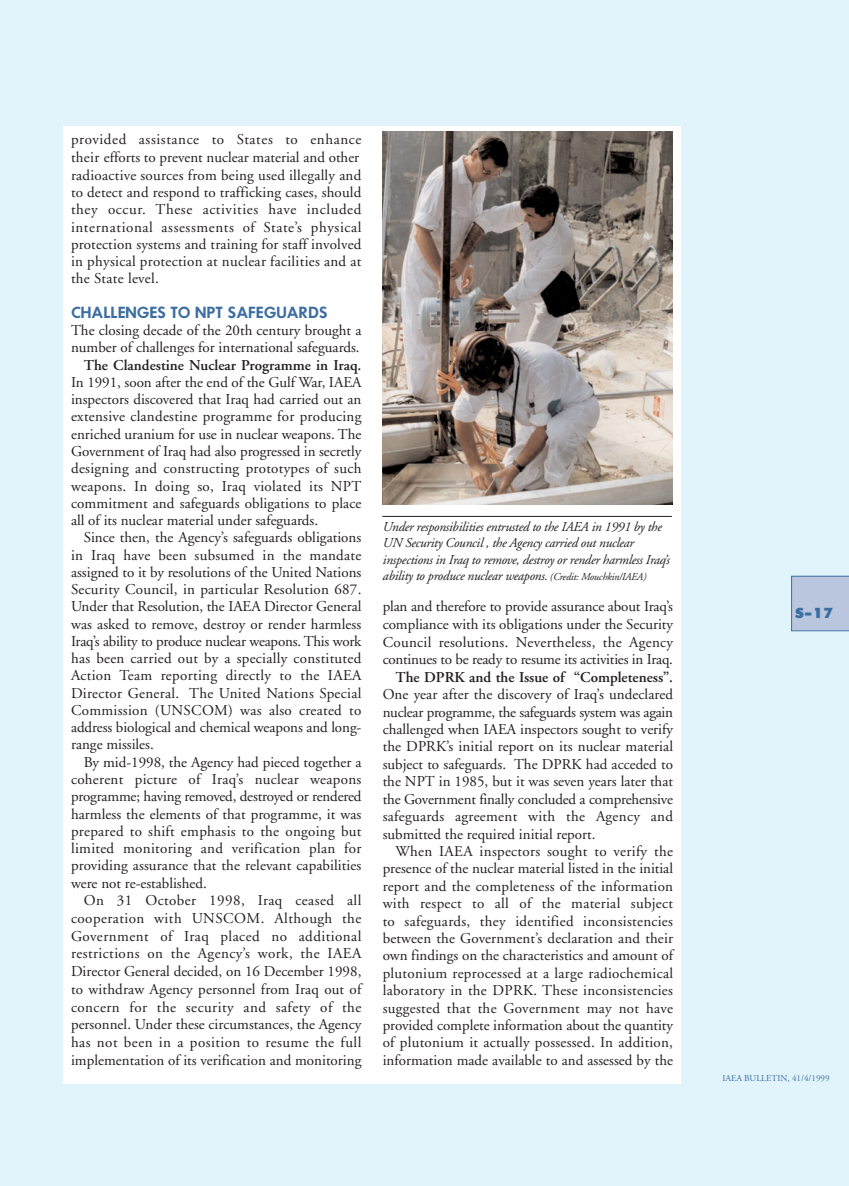
<style>
.page{position:relative;width:849px;height:1186px;background:#fff}
.page>*{position:absolute;margin:0;border:0;box-sizing:border-box;transform-origin:0 0}
.t1{font:15px/17.2px "Adobe Garamond";color:#231f20;text-align:justify}
.t2{font:15px/17.4px "Adobe Garamond";letter-spacing:.02em;color:#231f20}
.t3{font:600 15px "Adobe Garamond";color:#231f20}
.t4{font:600 15px "Futura ICG";color:#3c6ea1}
.t5{font:italic 13.5px/16.5px "Adobe Garamond";letter-spacing:-.02em;color:#231f20}
.t6{font:800 13.5px "Futura ICG";color:#3c6ea1}
.t7{font:9px "Adobe Garamond";color:#3c6ea1}
.s1{font-size:10.5px}
</style>
<div class="page">
<div style="left:0;top:0;width:848px;height:1185px;background:#e1f4fc"></div>
<div style="left:791px;top:575px;width:57px;height:56px;background:#b9c6dd"></div>
<div style="left:64px;top:126px;width:616px;height:957px;background:#fff"></div>
<hr style="left:382px;top:516px;width:289px;height:1px;background:#231f20">
<img style="left:382px;top:131px;width:290px;height:373px">
<p class="t2" style="left:71px;top:132px;width:292px">provided assistance to States to enhance their efforts to prevent nuclear material and other radioactive sources from being used illegally and to detect and respond to trafficking cases, should they occur. These activities have included international assessments of State’s physical protection systems and training for staff involved in physical protection at nuclear facilities and at the State level.</p>
<p class="t4" style="left:71px;top:305px;width:258px">CHALLENGES TO NPT SAFEGUARDS</p>
<p class="t1" style="left:71px;top:323px;width:292px">The closing decade of the 20th century brought a number of challenges for international safeguards.</p>
<p class="t3" style="left:84px;top:359px;width:279px">The Clandestine Nuclear Programme in Iraq.</p>
<p class="t1" style="left:71px;top:375px;width:292px">In 1991, soon after the end of the Gulf War, IAEA inspectors discovered that Iraq had carried out an extensive clandestine programme for producing enriched uranium for use in nuclear weapons. The Government of Iraq had also progressed in secretly designing and constructing prototypes of such weapons. In doing so, Iraq violated its NPT commitment and safeguards obligations to place all of its nuclear material under safeguards.</p>
<p class="t1" style="left:71px;top:530px;width:292px;text-indent:13px">Since then, the Agency’s safeguards obligations in Iraq have been subsumed in the mandate assigned to it by resolutions of the United Nations Security Council, in particular Resolution 687.<br>Under that Resolution, the IAEA Director General was asked to remove, destroy or render harmless Iraq’s ability to produce nuclear weapons. This work has been carried out by a specially constituted Action Team reporting directly to the IAEA Director General. The United Nations Special Commission (UNSCOM) was also created to address biological and chemical weapons and long&shy;range missiles.</p>
<p class="t1" style="left:71px;top:754px;width:292px;text-indent:13px">By mid-1998, the Agency had pieced together a coherent picture of Iraq’s nuclear weapons programme; having removed, destroyed or rendered harmless the elements of that programme, it was prepared to shift emphasis to the ongoing but limited monitoring and verification plan for providing assurance that the relevant capabilities were not re-established.</p>
<p class="t1" style="left:71px;top:892px;width:292px;line-height:17.7px;text-indent:13px">On 31 October 1998, Iraq ceased all cooperation with UNSCOM. Although the Government of Iraq placed no additional restrictions on the Agency’s work, the IAEA Director General decided, on 16 December 1998, to withdraw Agency personnel from Iraq out of concern for the security and safety of the personnel. Under these circumstances, the Agency has not been in a position to resume the full implementation of its verification and monitoring</p>
<p class="t5" style="left:382px;top:519px;width:288px">Under responsibilities entrusted to the IAEA in 1991 by the UN Security Council , the Agency carried out nuclear inspections in Iraq to remove, destroy or render harmless Iraq’s ability to produce nuclear weapons. <span class="s1">(Credit: Mouchkin/IAEA)</span></p>
<p class="t1" style="left:382px;top:598px;width:292px;line-height:17.7px">plan and therefore to provide assurance about Iraq’s compliance with its obligations under the Security Council resolutions. Nevertheless, the Agency continues to be ready to resume its activities in Iraq.</p>
<p class="t3" style="left:395px;top:670px;width:279px">The DPRK and the Issue of “Completeness”.</p>
<p class="t1" style="left:382px;top:687px;width:292px">One year after the discovery of Iraq’s undeclared nuclear programme, the safeguards system was again challenged when IAEA inspectors sought to verify the DPRK’s initial report on its nuclear material subject to safeguards. The DPRK had acceded to the NPT in 1985, but it was seven years later that the Government finally concluded a comprehensive safeguards agreement with the Agency and submitted the required initial report.</p>
<p class="t1" style="left:382px;top:843px;width:292px;text-indent:13px">When IAEA inspectors sought to verify the presence of the nuclear material listed in the initial report and the completeness of the information with respect to all of the material subject to safeguards, they identified inconsistencies between the Government’s declaration and their own findings on the characteristics and amount of plutonium reprocessed at a large radiochemical laboratory in the DPRK. These inconsistencies suggested that the Government may not have provided complete information about the quantity of plutonium it actually possessed. In addition, information made available to and assessed by the</p>
<p class="t6" style="left:794px;top:606px;width:41px">S-17</p>
<p class="t7" style="left:722px;top:1073px;width:108px">IAEA BULLETIN, 41/4/1999</p>
</div>
